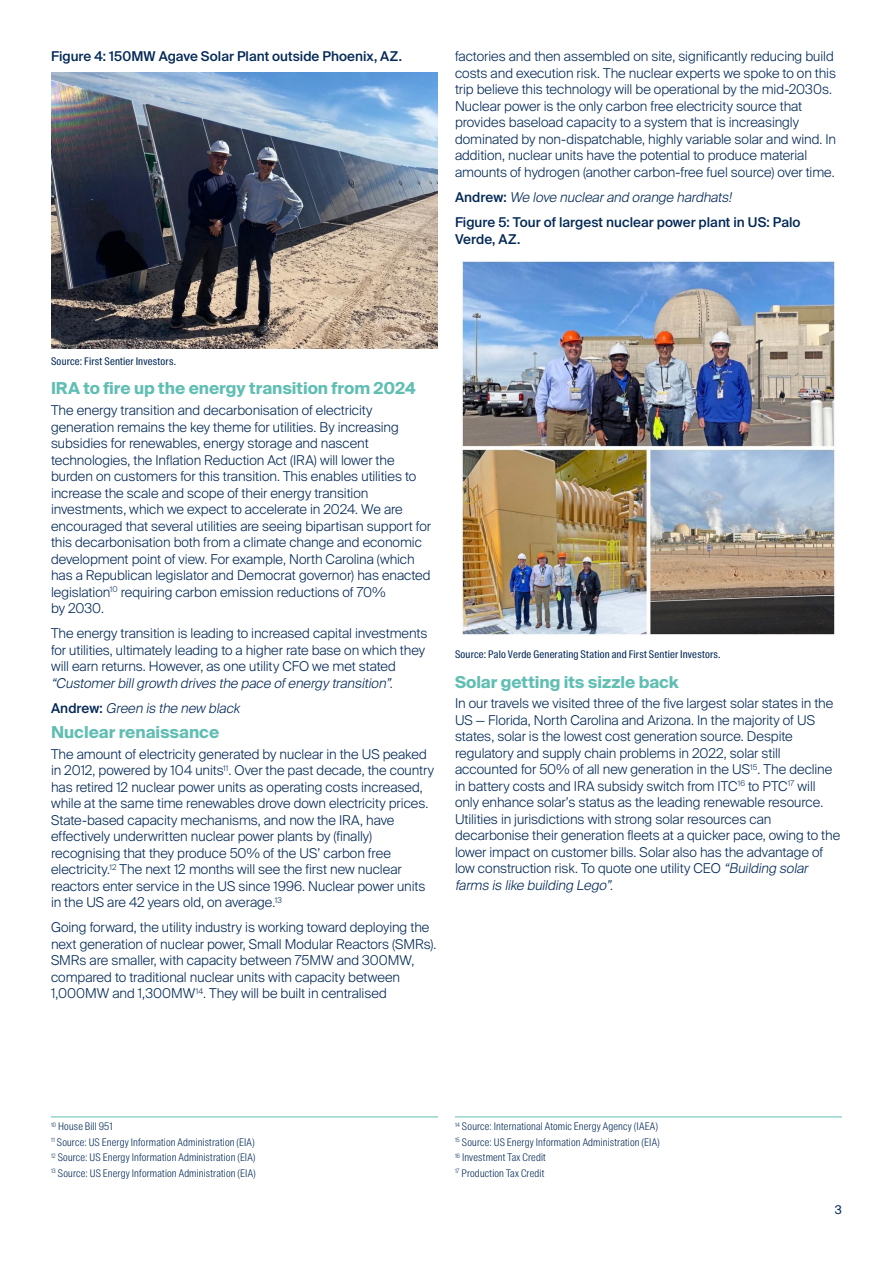
<style>
.page{position:relative;width:893px;height:1263px;background:#fff}
.page>*{position:absolute;margin:0;border:0;box-sizing:border-box;transform-origin:0 0}
.Body_heading{font:700 16.5px "Suisse Intl";letter-spacing:-.005em;color:#60beb3}
.Body_text{font:300 13.5px/16.5px "Suisse Intl";color:#022856}
.Body_sub_heading{font:500 13.5px/16.5px "Suisse Intl";color:#022856}
.Body_text-2{font:italic 300 13.5px "Suisse Intl";color:#022856}
.t1{font:12px "Suisse Intl";color:#022856}
.Footnote_following{font:300 10.5px "Suisse Intl Cond";letter-spacing:.02em;color:#022856}
.Source{font:10.5px "Suisse Intl Cond";letter-spacing:.02em;color:#022856}
.Footnote{font:300 10.5px "Suisse Intl Cond";letter-spacing:.015em;color:#022856}
.s1{font-weight:500;font-style:normal}
.s2{font-style:italic}
</style>
<div class="page">
<img style="left:51px;top:73px;width:387px;height:276px">
<img style="left:461px;top:260px;width:375px;height:375px">
<hr style="left:51px;top:1116px;width:387px;height:1px;background:#60beb3">
<hr style="left:455px;top:1116px;width:387px;height:1px;background:#60beb3">
<p class="Body_sub_heading" style="left:51px;top:49px;width:353px">Figure 4: 150MW Agave Solar Plant outside Phoenix, AZ.</p>
<p class="Body_text" style="left:455px;top:49px;width:383px">factories and then assembled on site, significantly reducing build costs and execution risk. The nuclear experts we spoke to on this trip believe this technology will be operational by the mid-2030s.<br>Nuclear power is the only carbon free electricity source that provides baseload capacity to a system that is increasingly dominated by non-dispatchable, highly variable solar and wind. In addition, nuclear units have the potential to produce material amounts of hydrogen (another carbon-free fuel source) over time.</p>
<p class="Body_text-2" style="left:455px;top:189px;width:282px"><span class="s1">A n d r ew :</span> Welovenuclearandorangehardhats!</p>
<p class="Body_sub_heading" style="left:455px;top:214px;width:347px">Figure 5: Tour of largest nuclear power plant in US: Palo<br>Verde, AZ.</p>
<p class="Source" style="left:51px;top:355px;width:127px">Source: First Sentier Investors.</p>
<p class="Body_heading" style="left:51px;top:379px;width:366px">IRA to fire up the energy transition from 2024</p>
<p class="Body_text" style="left:51px;top:402px;width:381px">The energy transition and decarbonisation of electricity generation remains the key theme for utilities. By increasing subsidies for renewables, energy storage and nascent technologies, the Inflation Reduction Act (IRA) will lower the burden on customers for this transition. This enables utilities to increase the scale and scope of their energy transition investments, which we expect to accelerate in 2024. We are encouraged that several utilities are seeing bipartisan support for this decarbonisation both from a climate change and economic development point of view. For example, North Carolina (which has a Republican legislator and Democrat governor) has enacted legislation<sup>10</sup> requiring carbon emission reductions of 70%<br>by 2030.</p>
<p class="Body_text" style="left:51px;top:625px;width:378px">The energy transition is leading to increased capital investments for utilities, ultimately leading to a higher rate base on which they will earn returns. However, as one utility CFO we met stated <span class="s2">“Customerbillgrowthdrivesthepaceofenergytransition”</span>.</p>
<p class="Body_text-2" style="left:51px;top:700px;width:194px"><span class="s1">A n d r ew :</span> Greenisthenew black</p>
<p class="Body_heading" style="left:51px;top:722px;width:170px">Nuclear renaissance</p>
<p class="Body_text" style="left:51px;top:746px;width:385px">The amount of electricity generated by nuclear in the US peaked in 2012, powered by 104 units<sup>11</sup>. Over the past decade, the country has retired 12 nuclear power units as operating costs increased, while at the same time renewables drove down electricity prices.<br>State-based capacity mechanisms, and now the IRA, have effectively underwritten nuclear power plants by (finally) recognising that they produce 50% of the US’ carbon free electricity.<sup>12</sup> The next 12 months will see the first new nuclear reactors enter service in the US since 1996. Nuclear power units in the US are 42 years old, on average.<sup>13</sup></p>
<p class="Body_text" style="left:51px;top:919px;width:387px">Going forward, the utility industry is working toward deploying the next generation of nuclear power, Small Modular Reactors (SMRs).<br>SMRs are smaller, with capacity between 75MW and 300MW, compared to traditional nuclear units with capacity between 1,000MW and 1,300MW<sup>14</sup>. They will be built in centralised</p>
<p class="Source" style="left:455px;top:648px;width:267px">Source: Palo Verde Generating Station and First Sentier Investors.</p>
<p class="Body_heading" style="left:455px;top:672px;width:226px">Solar getting its sizzle back</p>
<p class="Body_text" style="left:455px;top:695px;width:387px">In our travels we visited three of the five largest solar states in the US — Florida, North Carolina and Arizona. In the majority of US states, solar is the lowest cost generation source. Despite regulatory and supply chain problems in 2022, solar still accounted for 50% of all new generation in the US<sup>15</sup>. The decline in battery costs and IRA subsidy switch from ITC<sup>16</sup> to PTC<sup>17</sup> will only enhance solar’s status as the leading renewable resource.<br>Utilities in jurisdictions with strong solar resources can decarbonise their generation fleets at a quicker pace, owing to the lower impact on customer bills. Solar also has the advantage of low construction risk. To quote one utility CEO <span class="s2">“Buildingsolar farmsislikebuildingLego”</span>.</p>
<p class="Footnote" style="left:51px;top:1120px;width:63px"><sup>10</sup> House Bill 951</p>
<p class="Footnote_following" style="left:51px;top:1136px;width:205px"><sup>11</sup> Source: US Energy Information Administration (EIA)</p>
<p class="Footnote_following" style="left:51px;top:1151px;width:206px"><sup>12</sup> Source: US Energy Information Administration (EIA)</p>
<p class="Footnote_following" style="left:51px;top:1167px;width:206px"><sup>13</sup> Source: US Energy Information Administration (EIA)</p>
<p class="Footnote" style="left:455px;top:1120px;width:204px"><sup>14</sup> Source: International Atomic Energy Agency (IAEA)</p>
<p class="Footnote_following" style="left:455px;top:1136px;width:206px"><sup>15</sup> Source: US Energy Information Administration (EIA)</p>
<p class="Footnote_following" style="left:455px;top:1151px;width:92px"><sup>16</sup> Investment Tax Credit</p>
<p class="Footnote_following" style="left:455px;top:1167px;width:91px"><sup>17</sup> Production Tax Credit</p>
<p class="t1" style="left:835px;top:1203px;width:9px">3</p>
</div>
